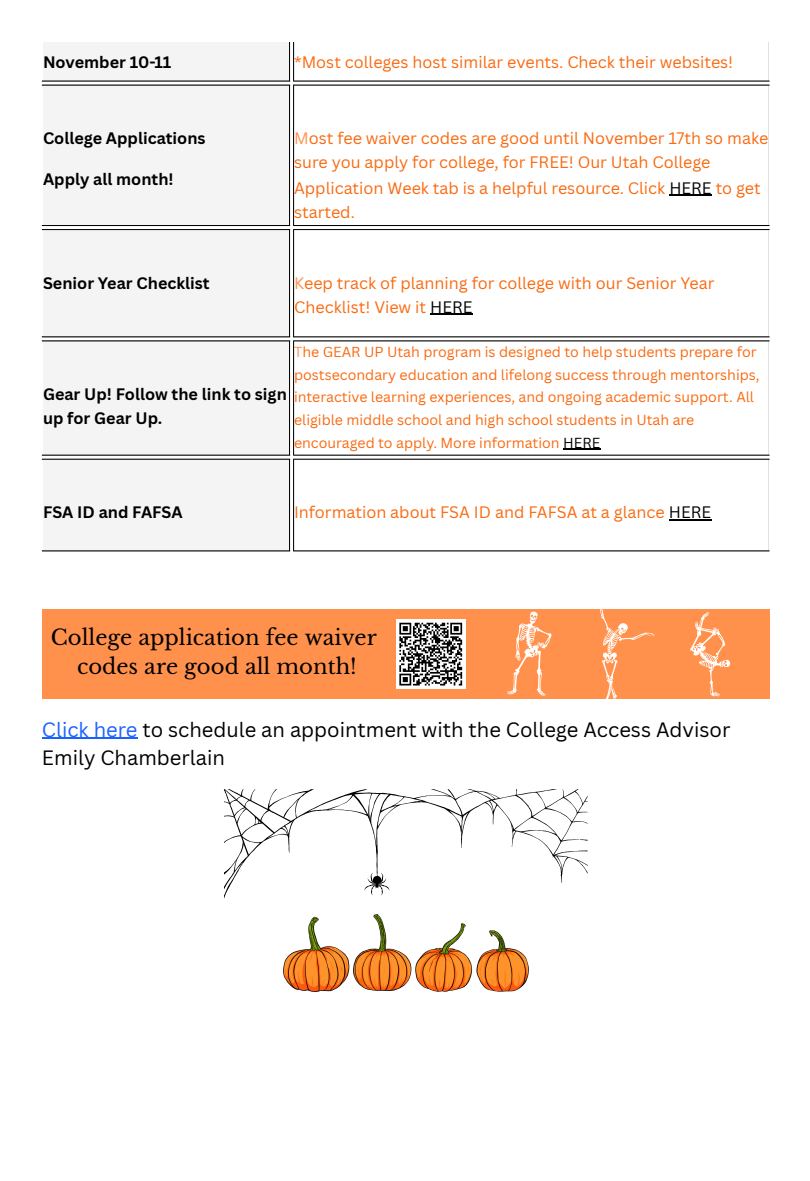
<style>
.page{position:relative;width:810px;height:1181px;background:#fff}
.page>*{position:absolute;margin:0;border:0;box-sizing:border-box;transform-origin:0 0}
.t1{font:21.15px "Libre Baskerville";color:#000}
.t2{font:20.25px/28.3px "Canva Sans";color:#000}
.t3{font:16.2px/24.6px "Canva Sans";color:#fa690f}
.t4{font:700 16.2px/24.3px "Canva Sans";color:#000}
.t5{font:14.1px/22.8px "Canva Sans";color:#fa690f}
.s1{color:#ff914d}
.s2{color:#000}
.s3{color:#1a62ff}
</style>
<div class="page">
<hr style="left:42px;top:737px;width:96px;height:1px;background:#1a62ff">
<div style="left:42px;top:43px;width:248px;height:507px;background:#f4f4f4"></div>
<hr style="left:669px;top:195px;width:43px;height:1px;background:#000">
<hr style="left:430px;top:314px;width:43px;height:1px;background:#000">
<hr style="left:563px;top:448px;width:37px;height:1px;background:#000">
<hr style="left:669px;top:519px;width:42px;height:1px;background:#000">
<hr style="left:42px;top:42px;width:1px;height:38px;background:#fff">
<hr style="left:42px;top:86px;width:1px;height:139px;background:#fff">
<hr style="left:42px;top:230px;width:1px;height:106px;background:#fff">
<hr style="left:42px;top:341px;width:1px;height:113px;background:#fff">
<hr style="left:42px;top:459px;width:1px;height:91px;background:#fff">
<hr style="left:289px;top:42px;width:1px;height:38px;background:#000">
<hr style="left:42px;top:42px;width:248px;height:1px;background:#000">
<hr style="left:42px;top:80px;width:248px;height:1px;background:#000">
<hr style="left:293px;top:42px;width:1px;height:38px;background:#000">
<hr style="left:293px;top:42px;width:476px;height:1px;background:#000">
<hr style="left:293px;top:80px;width:476px;height:1px;background:#000">
<hr style="left:289px;top:86px;width:1px;height:139px;background:#000">
<hr style="left:42px;top:85px;width:248px;height:1px;background:#000">
<hr style="left:42px;top:225px;width:248px;height:1px;background:#000">
<hr style="left:293px;top:86px;width:1px;height:139px;background:#000">
<hr style="left:293px;top:85px;width:476px;height:1px;background:#000">
<hr style="left:293px;top:225px;width:476px;height:1px;background:#000">
<hr style="left:289px;top:230px;width:1px;height:106px;background:#000">
<hr style="left:42px;top:229px;width:248px;height:1px;background:#000">
<hr style="left:42px;top:336px;width:248px;height:1px;background:#000">
<hr style="left:293px;top:230px;width:1px;height:106px;background:#000">
<hr style="left:293px;top:229px;width:476px;height:1px;background:#000">
<hr style="left:293px;top:336px;width:476px;height:1px;background:#000">
<hr style="left:289px;top:341px;width:1px;height:113px;background:#000">
<hr style="left:42px;top:340px;width:248px;height:1px;background:#000">
<hr style="left:42px;top:454px;width:248px;height:1px;background:#000">
<hr style="left:293px;top:341px;width:1px;height:113px;background:#000">
<hr style="left:293px;top:340px;width:476px;height:1px;background:#000">
<hr style="left:293px;top:454px;width:476px;height:1px;background:#000">
<hr style="left:289px;top:459px;width:1px;height:91px;background:#000">
<hr style="left:42px;top:458px;width:248px;height:1px;background:#000">
<hr style="left:42px;top:550px;width:248px;height:1px;background:#000">
<hr style="left:293px;top:459px;width:1px;height:91px;background:#000">
<hr style="left:293px;top:458px;width:476px;height:1px;background:#000">
<hr style="left:293px;top:550px;width:476px;height:1px;background:#000">
<div style="left:42px;top:609px;width:727px;height:90px;background:#ff914d"></div>
<div style="left:396px;top:619px;width:70px;height:70px;background:#fff"></div>
<svg style="left:399px;top:622px;width:64px;height:64px"></svg>
<svg style="left:690px;top:611px;width:40px;height:85px"></svg>
<svg style="left:507px;top:611px;width:45px;height:85px"></svg>
<svg style="left:600px;top:609px;width:55px;height:90px"></svg>
<svg style="left:224px;top:789px;width:364px;height:109px"></svg>
<img style="left:283px;top:914px;width:245px;height:77px">
<p class="t4" style="left:43px;top:49px;width:130px">November 10-11</p>
<p class="t3" style="left:294px;top:49px;width:441px">*Most colleges host similar events. Check their websites!</p>
<p class="t4" style="left:43px;top:126px;width:164px">College Applications</p>
<p class="t4" style="left:43px;top:166px;width:132px">Apply all month!</p>
<p class="t3" style="left:294px;top:126px;width:476px"><span class="s1">M</span>ost fee waiver codes are good until November 17th so make sure you apply for college, for FREE! Our Utah College Application Week tab is a helpful resource. Click <span class="s2">HERE</span> to get started.</p>
<p class="t4" style="left:43px;top:270px;width:168px">Senior Year Checklist</p>
<p class="t3" style="left:294px;top:270px;width:422px"><span class="s1">K</span>eep track of planning for college with our Senior Year<br>Checklist! View it <span class="s2">HERE</span></p>
<p class="t4" style="left:43px;top:381px;width:245px">Gear Up! Follow the link to sign up for Gear Up.</p>
<p class="t5" style="left:294px;top:340px;width:467px"><span class="s1">T</span>he GEAR UP Utah program is designed to help students prepare for postsecondary education and lifelong success through mentorships, interactive learning experiences, and ongoing academic support. All eligible middle school and high school students in Utah are encouraged to apply. More information <span class="s2">HERE</span></p>
<p class="t4" style="left:43px;top:500px;width:141px">FSA ID and FAFSA</p>
<p class="t3" style="left:294px;top:499px;width:419px">Information about FSA ID and FAFSA at a glance <span class="s2">HERE</span></p>
<p class="t1" style="left:51px;top:624px;width:327px">College application fee waiver</p>
<p class="t1" style="left:77px;top:653px;width:281px">codes are good all month!</p>
<p class="t2" style="left:42px;top:714px;width:690px"><span class="s3">Click here</span> to schedule an appointment with the College Access Advisor<br>Emily Chamberlain</p>
</div>
